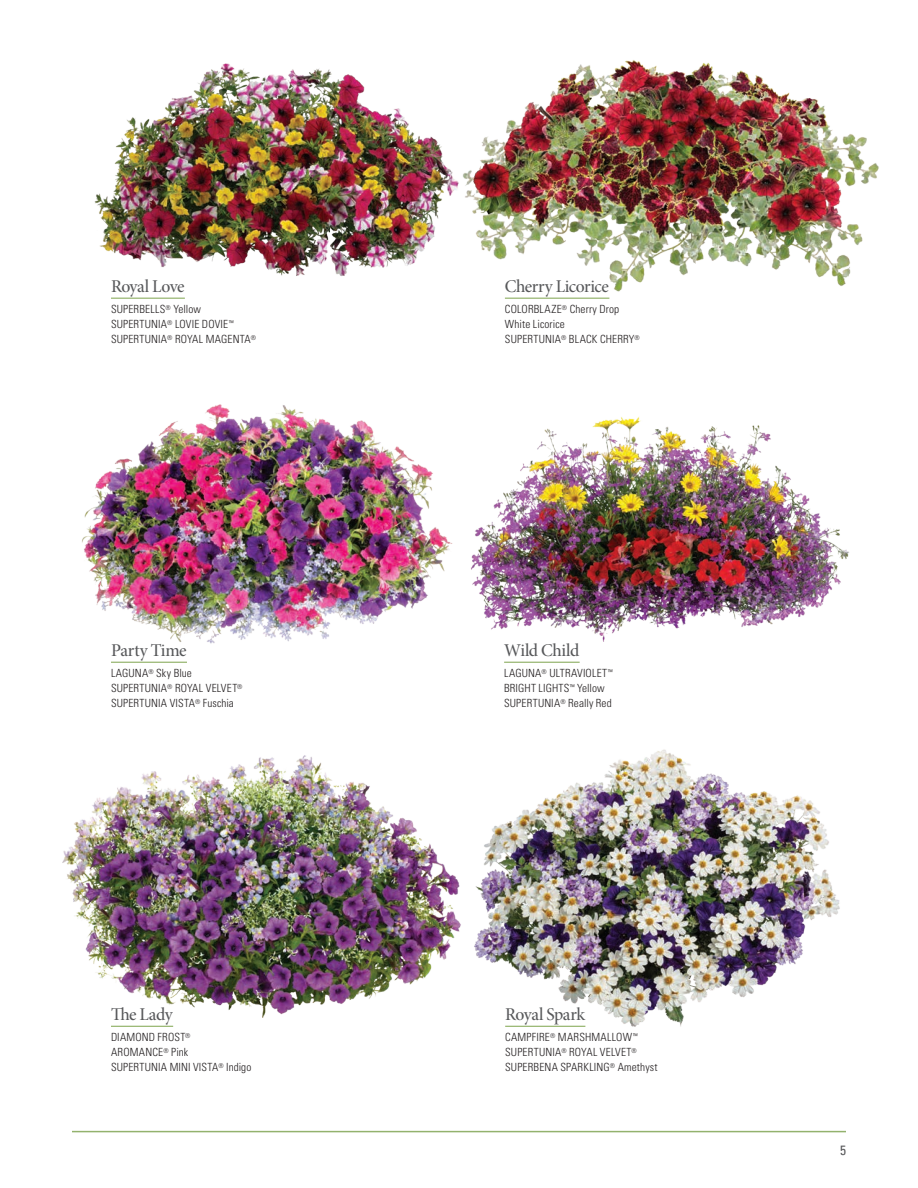
<style>
.page{position:relative;width:918px;height:1188px;background:#fff}
.page>*{position:absolute;margin:0;border:0;box-sizing:border-box;transform-origin:0 0}
.t1{font:18px "Minion Pro Medium Subh";letter-spacing:-.025em;color:#57585a}
.t2{font:condensed 13.5px "Univers LT Std";color:#57585a}
.t3{font:300 condensed 11.25px/15px "Univers LT Std";letter-spacing:.015em;color:#231f20}
</style>
<div class="page">
<hr style="left:72px;top:1131px;width:774px;height:1px;background:#93b26d">
<img style="left:82px;top:404px;width:371px;height:240px">
<hr style="left:111px;top:662px;width:76px;height:1px;background:#7ea44d">
<hr style="left:111px;top:298px;width:74px;height:1px;background:#7ea44d">
<hr style="left:111px;top:1026px;width:62px;height:1px;background:#7ea44d">
<hr style="left:504px;top:662px;width:76px;height:1px;background:#7ea44d">
<img style="left:62px;top:755px;width:399px;height:263px">
<img style="left:471px;top:417px;width:378px;height:225px">
<hr style="left:505px;top:298px;width:104px;height:1px;background:#7ea44d">
<img style="left:464px;top:60px;width:415px;height:232px">
<img style="left:474px;top:749px;width:366px;height:278px">
<img style="left:94px;top:63px;width:370px;height:213px">
<h1 class="t1" style="left:111px;top:275px;width:75px">Royal Love</h1>
<p class="t3" style="left:111px;top:302px;width:147px">SUPERBELLS<sup>®</sup> Yellow<br>SUPERTUNIA<sup>®</sup> LOVIE DOVIE<sup>™<br></sup>SUPERTUNIA<sup>®</sup> ROYAL MAGENTA<sup>®</sup></p>
<h1 class="t1" style="left:111px;top:639px;width:77px">Party Time</h1>
<p class="t3" style="left:111px;top:666px;width:133px">LAGUNA<sup>®</sup> Sky Blue<br>SUPERTUNIA<sup>®</sup> ROYAL VELVET<sup>®<br></sup>SUPERTUNIA VISTA<sup>®</sup> Fuschia</p>
<h1 class="t1" style="left:111px;top:1003px;width:63px">The Lady</h1>
<p class="t3" style="left:111px;top:1030px;width:142px">DIAMOND FROST<sup>®<br></sup>AROMANCE<sup>®</sup> Pink<br>SUPERTUNIA MINI VISTA<sup>®</sup> Indigo</p>
<h1 class="t1" style="left:505px;top:275px;width:106px">Cherry Licorice</h1>
<p class="t3" style="left:505px;top:302px;width:136px">COLORBLAZE<sup>®</sup> Cherry Drop<br>White Licorice<br>SUPERTUNIA<sup>®</sup> BLACK CHERRY<sup>®</sup></p>
<h1 class="t1" style="left:504px;top:639px;width:77px">Wild Child</h1>
<p class="t3" style="left:504px;top:666px;width:110px">LAGUNA<sup>®</sup> ULTRAVIOLET<sup>™<br></sup>BRIGHT LIGHTS<sup>™</sup> Yellow<br>SUPERTUNIA<sup>®</sup> Really Red</p>
<h1 class="t1" style="left:505px;top:1003px;width:81px">Royal Spark</h1>
<p class="t3" style="left:505px;top:1030px;width:154px">CAMPFIRE<sup>®</sup> MARSHMALLOW<sup>™<br></sup>SUPERTUNIA<sup>®</sup> ROYAL VELVET<sup>®<br></sup>SUPERBENA SPARKLING<sup>®</sup> Amethyst</p>
<p class="t2" style="left:840px;top:1141px;width:7px">5</p>
</div>
